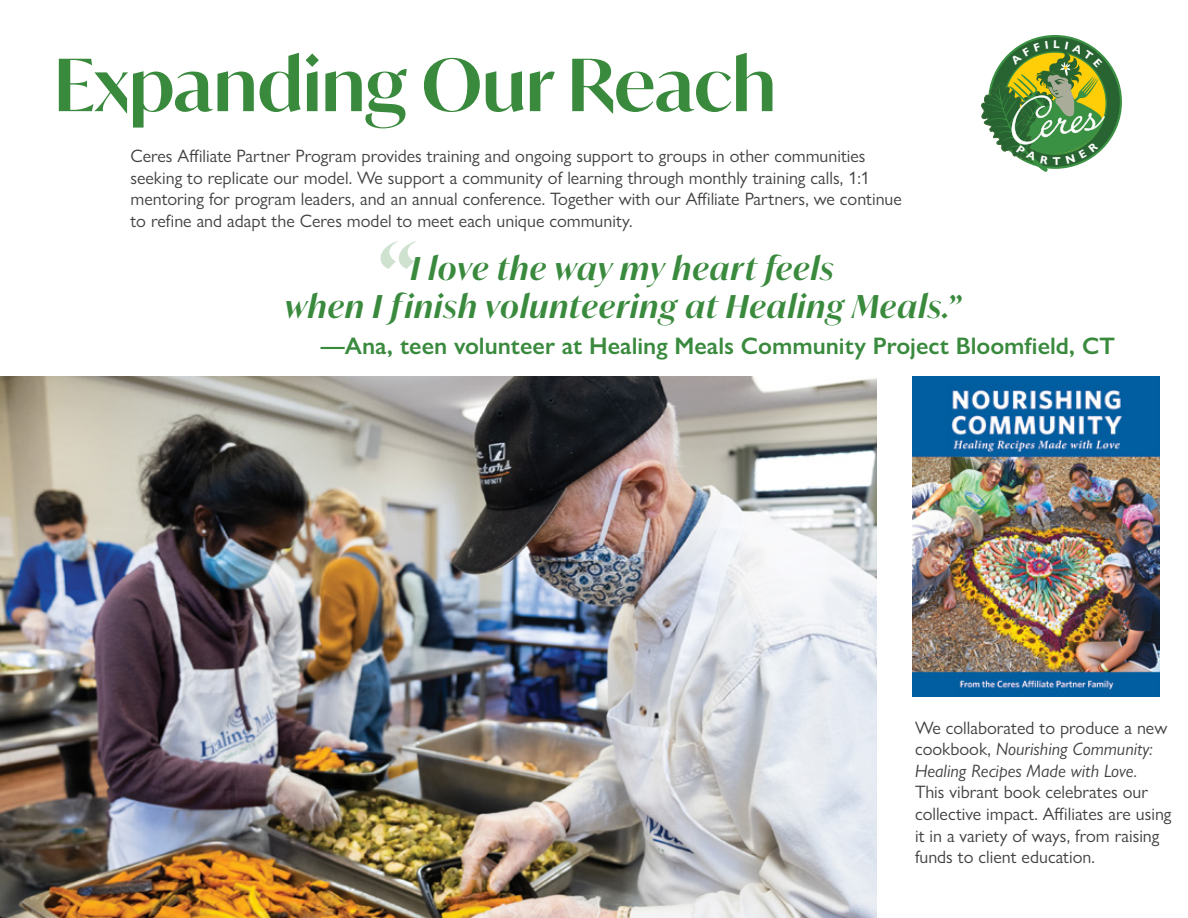
<style>
.page{position:relative;width:1188px;height:918px;background:#fff}
.page>*{position:absolute;margin:0;border:0;box-sizing:border-box;transform-origin:0 0}
.t1{font:italic 600 90px "Ivy Mode";color:#3a8a3e}
.t2{font:600 72px "Ivy Mode";color:#3a8a3e}
.t3{font:italic 600 31.5px/37.8px "Ivy Mode";letter-spacing:.04em;color:#3a8a3e;text-align:center}
.t4{font:600 24px "Gill Sans Nova";color:#3a8a3e}
.t5{font:18px/21.6px "Gill Sans Nova";color:#414042}
.t6{font:italic 18px/21.6px "Gill Sans Nova";color:#414042}
.s1{font-style:normal}
</style>
<div class="page">
<img style="left:0;top:376px;width:876px;height:542px">
<img style="left:913px;top:376px;width:247px;height:320px">
<svg style="left:989px;top:36px;width:132px;height:132px"></svg>
<svg style="left:981px;top:41px;width:124px;height:131px"></svg>
<h2 class="t2" style="left:54px;top:36px;width:724px">Expanding Our Reach</h2>
<p class="t5" style="left:130px;top:145px;width:773px">Ceres Affiliate Partner Program provides training and ongoing support to groups in other communities seeking to replicate our model. We support a community of learning through monthly training calls, 1:1 mentoring for program leaders, and an annual conference. Together with our Affiliate Partners, we continue to refine and adapt the Ceres model to meet each unique community.</p>
<h1 class="t1" style="left:373px;top:214px;width:39px">“</h1>
<h3 class="t3" style="left:284px;top:249px;width:677px">I love the way my heart feels<br>when I finish volunteering at Healing Meals.”</h3>
<h3 class="t4" style="left:321px;top:331px;width:795px">—Ana, teen volunteer at Healing Meals Community Project Bloomfield, CT</h3>
<p class="t6" style="left:915px;top:716px;width:254px"><span class="s1">We collaborated to produce a new cookbook,</span> Nourishing Community:<br>Healing Recipes Made with Love.</p>
<p class="t5" style="left:915px;top:781px;width:258px">This vibrant book celebrates our collective impact. Affiliates are using it in a variety of ways, from raising funds to client education.</p>
</div>
